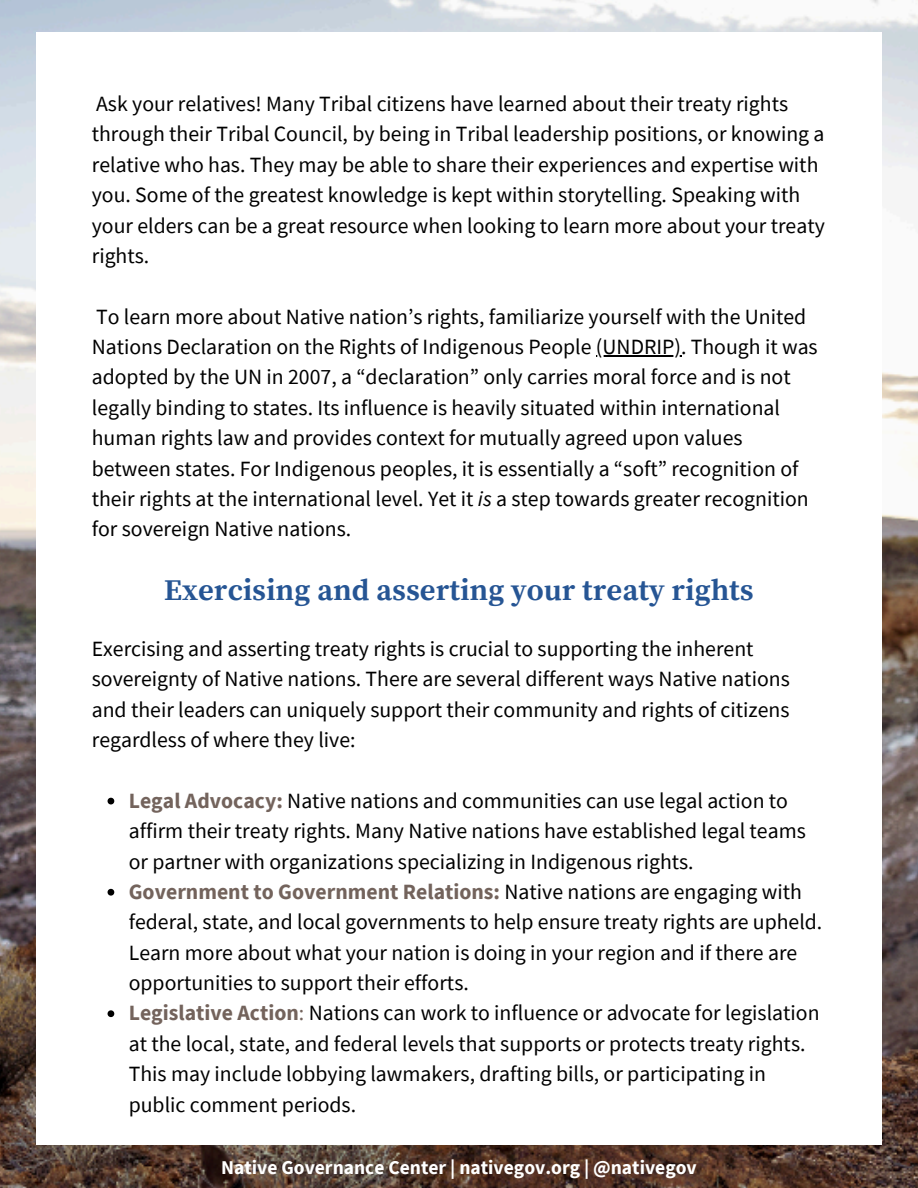
<style>
.page{position:relative;width:918px;height:1188px;background:#fff}
.page>*{position:absolute;margin:0;border:0;box-sizing:border-box;transform-origin:0 0}
.t1{font:700 30px "Source Serif Pro";color:#265594}
.t2{font:21.75px/30.3px "Source Sans Pro";color:#000}
.t3{font:700 19.5px "Source Sans Pro";color:#fff}
.s1{font-style:italic}
.s2{font-weight:700;color:#73635c}
.s3{color:#73635c}
</style>
<div class="page">
<img style="left:0;top:0;width:918px;height:1188px">
<div style="left:36px;top:32px;width:846px;height:1113px;background:#fff"></div>
<hr style="left:596px;top:355px;width:85px;height:1px;background:#000">
<svg style="left:108px;top:798px;width:6px;height:6px"></svg>
<svg style="left:108px;top:889px;width:6px;height:7px"></svg>
<svg style="left:108px;top:1010px;width:6px;height:7px"></svg>
<h2 class="t2" style="left:92px;top:88px;width:735px">Ask your relatives! Many Tribal citizens have learned about their treaty rights through their Tribal Council, by being in Tribal leadership positions, or knowing a relative who has. They may be able to share their experiences and expertise with you. Some of the greatest knowledge is kept within storytelling. Speaking with your elders can be a great resource when looking to learn more about your treaty rights.</h2>
<h2 class="t2" style="left:92px;top:301px;width:727px">To learn more about Native nation’s rights, familiarize yourself with the United<br>Nations Declaration on the Rights of Indigenous People (UNDRIP). Though it was</h2>
<h1 class="t2" style="left:92px;top:361px;width:719px">adopted by the UN in 2007, a “declaration” only carries moral force and is not legally binding to states. Its influence is heavily situated within international human rights law and provides context for mutually agreed upon values between states. For Indigenous peoples, it is essentially a “soft” recognition of their rights at the international level. Yet it <span class="s1">is</span> a step towards greater recognition for sovereign Native nations.</h1>
<p class="t1" style="left:164px;top:572px;width:591px">Exercising and asserting your treaty rights</p>
<h2 class="t2" style="left:92px;top:633px;width:700px">Exercising and asserting treaty rights is crucial to supporting the inherent sovereignty of Native nations. There are several different ways Native nations and their leaders can uniquely support their community and rights of citizens regardless of where they live:</h2>
<p class="t2" style="left:129px;top:785px;width:679px"><span class="s2">Legal Advocacy:</span> Native nations and communities can use legal action to affirm their treaty rights. Many Native nations have established legal teams or partner with organizations specializing in Indigenous rights.</p>
<p class="t2" style="left:129px;top:876px;width:695px"><span class="s2">Government to Government Relations:</span> Native nations are engaging with federal, state, and local governments to help ensure treaty rights are upheld.<br>Learn more about what your nation is doing in your region and if there are opportunities to support their efforts.</p>
<p class="t2" style="left:129px;top:998px;width:692px"><span class="s2">Legislative Action</span><span class="s3">:</span> Nations can work to influence or advocate for legislation at the local, state, and federal levels that supports or protects treaty rights.<br>This may include lobbying lawmakers, drafting bills, or participating in public comment periods.</p>
<p class="t3" style="left:221px;top:1155px;width:477px">Native Governance Center | nativegov.org | @nativegov</p>
</div>
